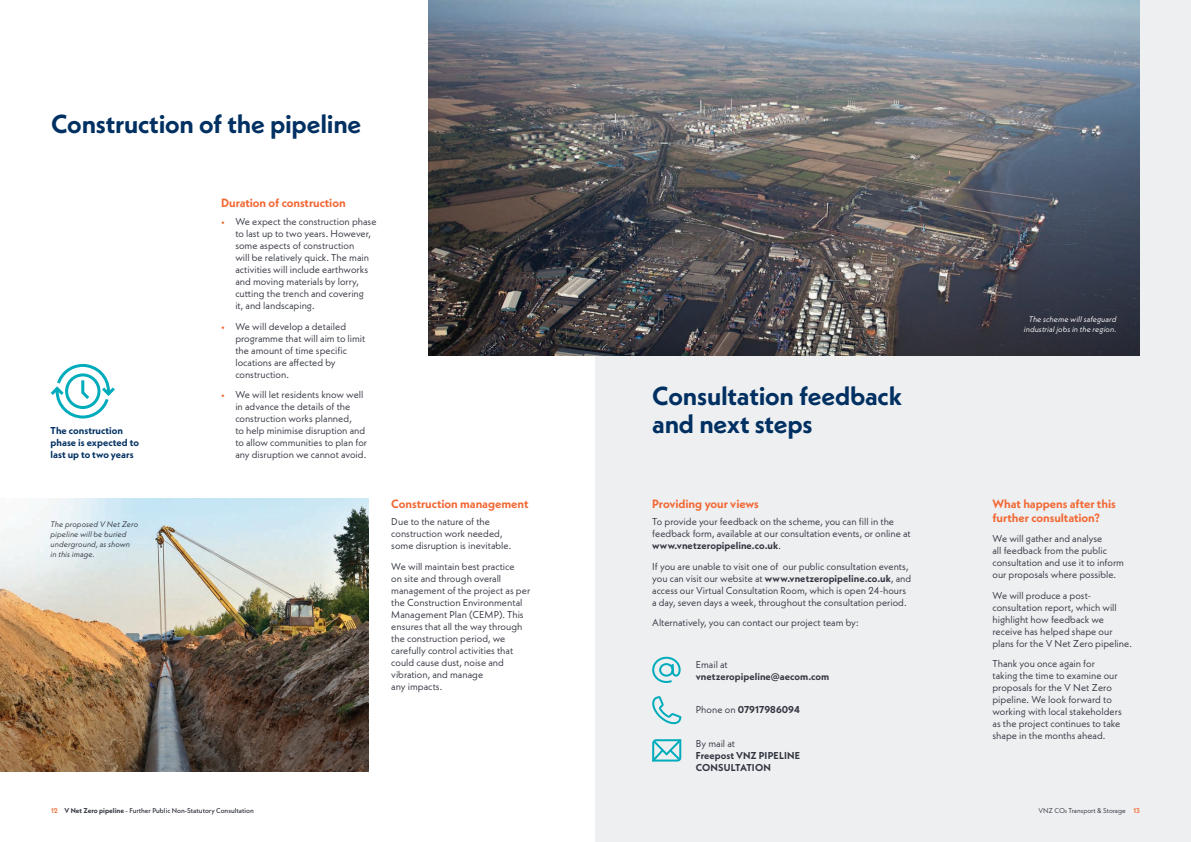
<style>
.page{position:relative;width:1191px;height:842px;background:#fff}
.page>*{position:absolute;margin:0;border:0;box-sizing:border-box;transform-origin:0 0}
.t1{font:700 26px/28px "Neue Kabel";letter-spacing:-.005em;color:#003062}
.t2{font:700 12px/14px "Neue Kabel";letter-spacing:-.005em;color:#f26935}
.t3{font:10px/12px "Neue Kabel";color:#323640}
.t4{font:700 10px/12px "Neue Kabel";letter-spacing:.005em;color:#323640}
.t5{font:700 10px/12px "Neue Kabel";letter-spacing:.005em;color:#003062}
.t6{font:italic 8px/10px "Neue Kabel";letter-spacing:.01em;color:#323640}
.t7{font:italic 8px/10px "Neue Kabel";letter-spacing:.01em;color:#fff;text-align:right}
.t8{font:500 7px "Neue Kabel";color:#323640}
.t9{font:7px "Neue Kabel";color:#323640}
.s1{color:#f26935}
.s2{font-weight:700}
.s3{font-weight:400}
.s4{font-weight:700;color:#f47846}
</style>
<div class="page">
<img style="left:0;top:499px;width:369px;height:272px">
<svg style="left:50px;top:363px;width:65px;height:56px"></svg>
<div style="left:595px;top:0;width:596px;height:842px;background:#eeeff1"></div>
<img style="left:429px;top:0;width:711px;height:355px">
<svg style="left:652px;top:656px;width:29px;height:27px"></svg>
<svg style="left:652px;top:696px;width:30px;height:66px"></svg>
<h1 class="t1" style="left:51px;top:110px;width:312px">Construction of the pipeline</h1>
<p class="t5" style="left:51px;top:425px;width:90px">The construction phase is expected to last up to two years</p>
<p class="t6" style="left:51px;top:520px;width:89px">The proposed V Net Zero pipeline will be buried underground, as shown<br>in this image.</p>
<p class="t2" style="left:221px;top:196px;width:126px">Duration of construction</p>
<p class="t3" style="left:235px;top:215px;width:143px;text-indent:-14px"><span class="s1">•</span> We expect the construction phase to last up to two years. However, some aspects of construction<br>will be relatively quick. The main activities will include earthworks and moving materials by lorry, cutting the trench and covering<br>it, and landscaping.</p>
<p class="t3" style="left:235px;top:320px;width:132px;text-indent:-14px"><span class="s1">•</span> We will develop a detailed programme that will aim to limit the amount of time specific locations are affected by construction.</p>
<p class="t3" style="left:235px;top:388px;width:133px;text-indent:-14px"><span class="s1">•</span> We will let residents know well in advance the details of the construction works planned,<br>to help minimise disruption and to allow communities to plan for any disruption we cannot avoid.</p>
<p class="t2" style="left:391px;top:496px;width:139px">Construction management</p>
<p class="t3" style="left:391px;top:516px;width:122px">Due to the nature of the construction work needed, some disruption is inevitable.</p>
<p class="t3" style="left:391px;top:560px;width:140px">We will maintain best practice<br>on site and through overall management of the project as per the Construction Environmental<br>Management Plan (CEMP). This ensures that all the way through the construction period, we carefully control activities that could cause dust, noise and vibration, and manage<br>any impacts.</p>
<h1 class="t1" style="left:652px;top:382px;width:251px">Consultation feedback and next steps</h1>
<p class="t2" style="left:652px;top:496px;width:108px">Providing your views</p>
<p class="t3" style="left:652px;top:516px;width:260px">To provide your feedback on the scheme, you can fill in the feedback form, available at our consultation events, or online at <span class="s2">www.vnetzeropipeline.co.uk</span>.</p>
<p class="t3" style="left:652px;top:560px;width:260px">If you are unable to visit one of our public consultation events, you can visit our website at <span class="s2">www.vnetzeropipeline.co.uk</span>, and access our Virtual Consultation Room, which is open 24-hours a day, seven days a week, throughout the consultation period.</p>
<p class="t3" style="left:652px;top:617px;width:208px">Alternatively, you can contact our project team by:</p>
<p class="t3" style="left:696px;top:659px;width:33px">Email at</p>
<p class="t4" style="left:696px;top:671px;width:135px">vnetzeropipeline@aecom.com</p>
<p class="t4" style="left:696px;top:704px;width:106px"><span class="s3">Phone on</span> 07917986094</p>
<p class="t3" style="left:696px;top:737px;width:41px">By mail at</p>
<p class="t4" style="left:696px;top:749px;width:106px">Freepost VNZ PIPELINE<br>CONSULTATION</p>
<p class="t7" style="left:1023px;top:314px;width:94px">The scheme will safeguard industrial jobs in the region.</p>
<p class="t2" style="left:992px;top:496px;width:125px">What happens after this further consultation?</p>
<p class="t3" style="left:992px;top:533px;width:133px">We will gather and analyse<br>all feedback from the public consultation and use it to inform our proposals where possible.</p>
<p class="t3" style="left:992px;top:589px;width:141px">We will produce a post&shy;consultation report, which will highlight how feedback we receive has helped shape our plans for the V Net Zero pipeline.</p>
<p class="t3" style="left:992px;top:658px;width:131px">Thank you once again for taking the time to examine our proposals for the V Net Zero pipeline. We look forward to working with local stakeholders as the project continues to take shape in the months ahead.</p>
<p class="t8" style="left:51px;top:806px;width:204px"><span class="s4">12</span> <span class="s2">V Net Zero pipeline</span> - Further Public Non-Statutory Consultation</p>
<p class="t9" style="left:1038px;top:806px;width:103px">VNZ CO2 Transport &amp; Storage <span class="s4">13</span></p>
</div>
